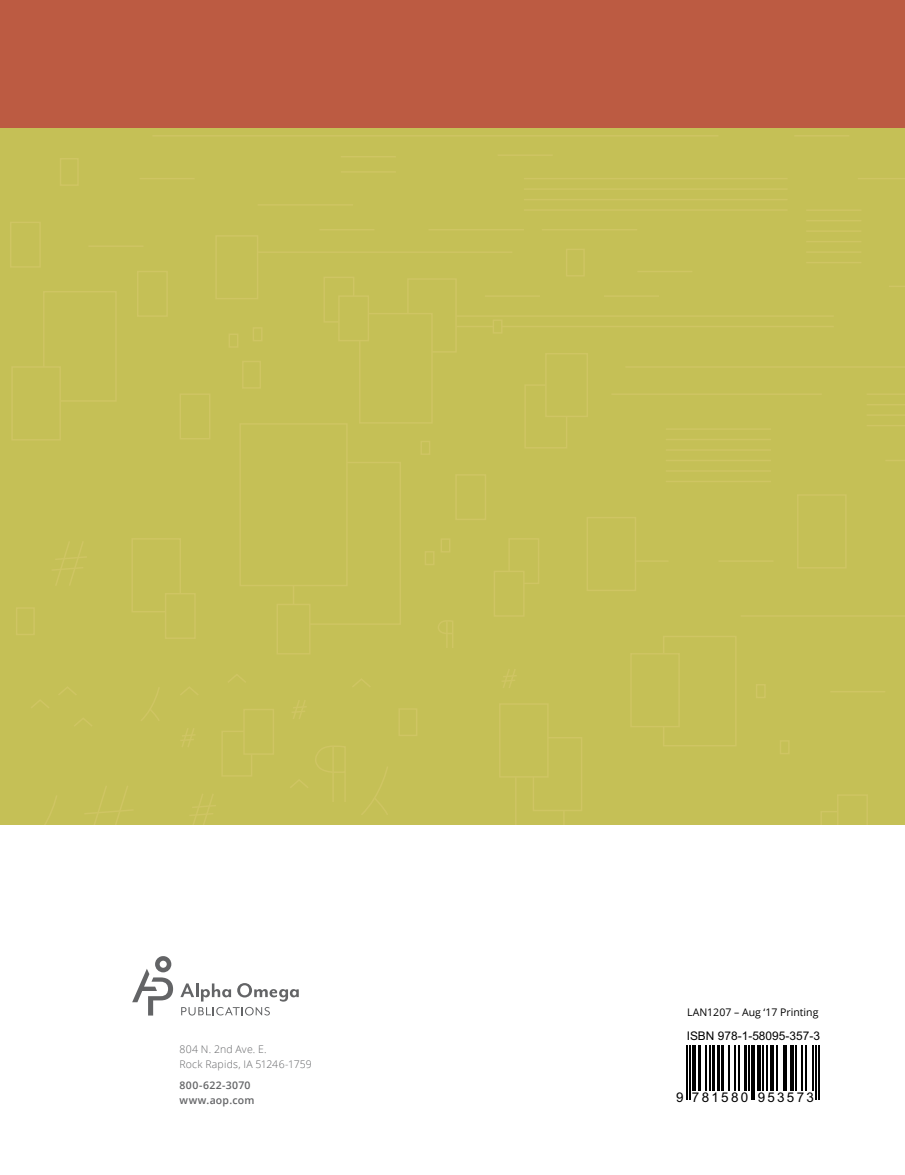
<style>
.page{position:relative;width:905px;height:1175px;background:#fff}
.page>*{position:absolute;margin:0;border:0;box-sizing:border-box;transform-origin:0 0}
.t1{font:13.35px "Arial";letter-spacing:.17em;color:#000}
.t2{font:11.85px "Arial";color:#000}
.t3{font:300 10.5px/15px "Open Sans";letter-spacing:.02em;color:#636466}
.t4{font:600 10.5px/15px "Open Sans";letter-spacing:.025em;color:#636466}
.t5{font:10.5px "Open Sans";color:#000}
</style>
<div class="page">
<div style="left:0;top:116px;width:904px;height:708px;background:#c5c056"></div>
<svg style="left:438px;top:620px;width:15px;height:28px"></svg>
<svg style="left:85px;top:786px;width:47px;height:38px"></svg>
<svg style="left:54px;top:542px;width:31px;height:43px"></svg>
<svg style="left:292px;top:701px;width:14px;height:18px"></svg>
<svg style="left:181px;top:728px;width:13px;height:19px"></svg>
<svg style="left:502px;top:669px;width:14px;height:19px"></svg>
<svg style="left:190px;top:794px;width:26px;height:30px"></svg>
<svg style="left:45px;top:796px;width:12px;height:28px"></svg>
<svg style="left:362px;top:767px;width:26px;height:47px"></svg>
<svg style="left:141px;top:688px;width:18px;height:33px"></svg>
<svg style="left:290px;top:746px;width:56px;height:56px"></svg>
<svg style="left:353px;top:679px;width:17px;height:8px"></svg>
<svg style="left:31px;top:687px;width:45px;height:21px"></svg>
<svg style="left:74px;top:718px;width:18px;height:8px"></svg>
<svg style="left:180px;top:687px;width:18px;height:8px"></svg>
<svg style="left:228px;top:674px;width:17px;height:8px"></svg>
<svg style="left:293px;top:586px;width:1px;height:17px"></svg>
<svg style="left:310px;top:462px;width:91px;height:163px"></svg>
<svg style="left:663px;top:636px;width:73px;height:110px"></svg>
<svg style="left:43px;top:291px;width:73px;height:110px"></svg>
<svg style="left:515px;top:737px;width:67px;height:87px"></svg>
<div style="left:499px;top:703px;width:49px;height:74px;border:2px solid #cfc563"></div>
<div style="left:11px;top:366px;width:50px;height:74px;border:2px solid #cfc563"></div>
<div style="left:797px;top:494px;width:49px;height:74px;border:2px solid #cfc563"></div>
<div style="left:630px;top:653px;width:50px;height:74px;border:2px solid #cfc563"></div>
<svg style="left:132px;top:538px;width:49px;height:74px"></svg>
<svg style="left:222px;top:731px;width:31px;height:45px"></svg>
<div style="left:243px;top:708px;width:31px;height:46px;border:2px solid #cfc563"></div>
<div style="left:165px;top:593px;width:31px;height:46px;border:2px solid #cfc563"></div>
<div style="left:179px;top:393px;width:31px;height:46px;border:2px solid #cfc563"></div>
<div style="left:137px;top:271px;width:31px;height:46px;border:2px solid #cfc563"></div>
<div style="left:10px;top:222px;width:31px;height:46px;border:2px solid #cfc563"></div>
<div style="left:242px;top:361px;width:19px;height:28px;border:2px solid #cfc563"></div>
<div style="left:566px;top:249px;width:19px;height:27px;border:2px solid #cfc563"></div>
<div style="left:398px;top:708px;width:19px;height:28px;border:2px solid #cfc563"></div>
<div style="left:16px;top:607px;width:19px;height:28px;border:2px solid #cfc563"></div>
<div style="left:424px;top:551px;width:10px;height:14px;border:2px solid #cfc563"></div>
<div style="left:440px;top:538px;width:10px;height:14px;border:2px solid #cfc563"></div>
<div style="left:755px;top:684px;width:10px;height:14px;border:2px solid #cfc563"></div>
<div style="left:420px;top:441px;width:10px;height:14px;border:2px solid #cfc563"></div>
<div style="left:779px;top:740px;width:10px;height:14px;border:2px solid #cfc563"></div>
<div style="left:228px;top:333px;width:10px;height:15px;border:2px solid #cfc563"></div>
<div style="left:253px;top:327px;width:9px;height:14px;border:2px solid #cfc563"></div>
<div style="left:60px;top:158px;width:19px;height:28px;border:2px solid #cfc563"></div>
<div style="left:276px;top:603px;width:34px;height:51px;border:2px solid #cfc563"></div>
<svg style="left:509px;top:538px;width:30px;height:46px"></svg>
<svg style="left:821px;top:795px;width:46px;height:29px"></svg>
<div style="left:493px;top:570px;width:31px;height:46px;border:2px solid #cfc563"></div>
<div style="left:455px;top:474px;width:31px;height:46px;border:2px solid #cfc563"></div>
<svg style="left:525px;top:385px;width:42px;height:63px"></svg>
<div style="left:545px;top:353px;width:43px;height:64px;border:2px solid #cfc563"></div>
<div style="left:239px;top:423px;width:109px;height:163px;border:2px solid #cfc563"></div>
<hr style="left:806px;top:209px;width:55px;height:2px;background:#cfc563">
<hr style="left:806px;top:220px;width:55px;height:1px;background:#cfc563">
<hr style="left:806px;top:230px;width:55px;height:2px;background:#cfc563">
<hr style="left:806px;top:241px;width:55px;height:1px;background:#cfc563">
<hr style="left:806px;top:251px;width:55px;height:2px;background:#cfc563">
<hr style="left:806px;top:262px;width:55px;height:1px;background:#cfc563">
<hr style="left:665px;top:428px;width:106px;height:2px;background:#cfc563">
<hr style="left:665px;top:439px;width:106px;height:1px;background:#cfc563">
<hr style="left:665px;top:449px;width:106px;height:2px;background:#cfc563">
<hr style="left:665px;top:460px;width:106px;height:1px;background:#cfc563">
<hr style="left:665px;top:470px;width:106px;height:2px;background:#cfc563">
<hr style="left:665px;top:481px;width:106px;height:1px;background:#cfc563">
<hr style="left:866px;top:393px;width:38px;height:2px;background:#cfc563">
<hr style="left:866px;top:404px;width:38px;height:1px;background:#cfc563">
<hr style="left:866px;top:414px;width:38px;height:2px;background:#cfc563">
<hr style="left:866px;top:425px;width:38px;height:1px;background:#cfc563">
<hr style="left:524px;top:178px;width:263px;height:1px;background:#cfc563">
<hr style="left:524px;top:188px;width:263px;height:2px;background:#cfc563">
<hr style="left:524px;top:199px;width:263px;height:1px;background:#cfc563">
<hr style="left:524px;top:209px;width:263px;height:2px;background:#cfc563">
<hr style="left:625px;top:366px;width:279px;height:2px;background:#cfc563">
<hr style="left:611px;top:393px;width:210px;height:2px;background:#cfc563">
<hr style="left:740px;top:615px;width:164px;height:1px;background:#cfc563">
<hr style="left:257px;top:204px;width:96px;height:2px;background:#cfc563">
<hr style="left:541px;top:229px;width:96px;height:1px;background:#cfc563">
<hr style="left:428px;top:229px;width:96px;height:1px;background:#cfc563">
<hr style="left:319px;top:229px;width:55px;height:1px;background:#cfc563">
<hr style="left:140px;top:178px;width:55px;height:1px;background:#cfc563">
<hr style="left:88px;top:245px;width:55px;height:2px;background:#cfc563">
<hr style="left:497px;top:154px;width:55px;height:2px;background:#cfc563">
<hr style="left:341px;top:156px;width:55px;height:1px;background:#cfc563">
<hr style="left:341px;top:171px;width:55px;height:2px;background:#cfc563">
<hr style="left:637px;top:271px;width:55px;height:1px;background:#cfc563">
<hr style="left:604px;top:295px;width:55px;height:2px;background:#cfc563">
<hr style="left:485px;top:295px;width:55px;height:2px;background:#cfc563">
<svg style="left:889px;top:286px;width:15px;height:1px"></svg>
<svg style="left:886px;top:460px;width:18px;height:1px"></svg>
<hr style="left:830px;top:691px;width:55px;height:1px;background:#cfc563">
<hr style="left:857px;top:178px;width:47px;height:1px;background:#cfc563">
<hr style="left:718px;top:560px;width:55px;height:2px;background:#cfc563">
<hr style="left:635px;top:560px;width:33px;height:2px;background:#cfc563">
<hr style="left:794px;top:135px;width:55px;height:1px;background:#cfc563">
<hr style="left:257px;top:251px;width:255px;height:2px;background:#cfc563">
<hr style="left:152px;top:135px;width:566px;height:1px;background:#cfc563">
<hr style="left:456px;top:315px;width:377px;height:2px;background:#cfc563">
<hr style="left:502px;top:326px;width:331px;height:1px;background:#cfc563">
<hr style="left:456px;top:326px;width:37px;height:1px;background:#cfc563">
<div style="left:215px;top:235px;width:43px;height:64px;border:2px solid #cfc563"></div>
<svg style="left:323px;top:277px;width:134px;height:147px"></svg>
<div style="left:586px;top:517px;width:50px;height:74px;border:2px solid #cfc563"></div>
<div style="left:492px;top:319px;width:10px;height:15px;border:2px solid #cfc563"></div>
<div style="left:0;top:0;width:904px;height:127px;background:#bc5b42"></div>
<svg style="left:180px;top:983px;width:119px;height:32px"></svg>
<svg style="left:132px;top:956px;width:41px;height:59px"></svg>
<hr style="left:686px;top:1045px;width:2px;height:54px;background:#000">
<hr style="left:689px;top:1045px;width:1px;height:54px;background:#000">
<hr style="left:692px;top:1045px;width:4px;height:45px;background:#000">
<hr style="left:697px;top:1045px;width:3px;height:45px;background:#000">
<hr style="left:705px;top:1045px;width:1px;height:45px;background:#000">
<hr style="left:709px;top:1045px;width:1px;height:45px;background:#000">
<hr style="left:711px;top:1045px;width:3px;height:45px;background:#000">
<hr style="left:717px;top:1045px;width:3px;height:45px;background:#000">
<hr style="left:721px;top:1045px;width:3px;height:45px;background:#000">
<hr style="left:728px;top:1045px;width:1px;height:45px;background:#000">
<hr style="left:734px;top:1045px;width:1px;height:45px;background:#000">
<hr style="left:738px;top:1045px;width:1px;height:45px;background:#000">
<hr style="left:744px;top:1045px;width:2px;height:45px;background:#000">
<hr style="left:748px;top:1045px;width:1px;height:45px;background:#000">
<hr style="left:751px;top:1045px;width:1px;height:54px;background:#000">
<hr style="left:753px;top:1045px;width:2px;height:54px;background:#000">
<svg style="left:757px;top:1045px;width:3px;height:45px"></svg>
<hr style="left:762px;top:1045px;width:1px;height:45px;background:#000">
<hr style="left:766px;top:1045px;width:1px;height:45px;background:#000">
<hr style="left:770px;top:1045px;width:4px;height:45px;background:#000">
<hr style="left:776px;top:1045px;width:1px;height:45px;background:#000">
<hr style="left:783px;top:1045px;width:1px;height:45px;background:#000">
<hr style="left:785px;top:1045px;width:2px;height:45px;background:#000">
<hr style="left:790px;top:1045px;width:4px;height:45px;background:#000">
<hr style="left:795px;top:1045px;width:1px;height:45px;background:#000">
<hr style="left:801px;top:1045px;width:1px;height:45px;background:#000">
<hr style="left:805px;top:1045px;width:1px;height:45px;background:#000">
<hr style="left:812px;top:1045px;width:1px;height:45px;background:#000">
<hr style="left:815px;top:1045px;width:1px;height:54px;background:#000">
<hr style="left:818px;top:1045px;width:1px;height:54px;background:#000">
<p class="t3" style="left:179px;top:1041px;width:134px">804 N. 2nd Ave. E.<br>Rock Rapids, IA 51246-1759</p>
<p class="t4" style="left:179px;top:1077px;width:76px">800-622-3070 www.aop.com</p>
<p class="t5" style="left:687px;top:1005px;width:133px">LAN1207 – Aug ‘17 Printing</p>
<p class="t2" style="left:686px;top:1027px;width:135px">ISBN 978-1-58095-357-3</p>
<p class="t1" style="left:676px;top:1088px;width:139px">9 781580 953573</p>
</div>
